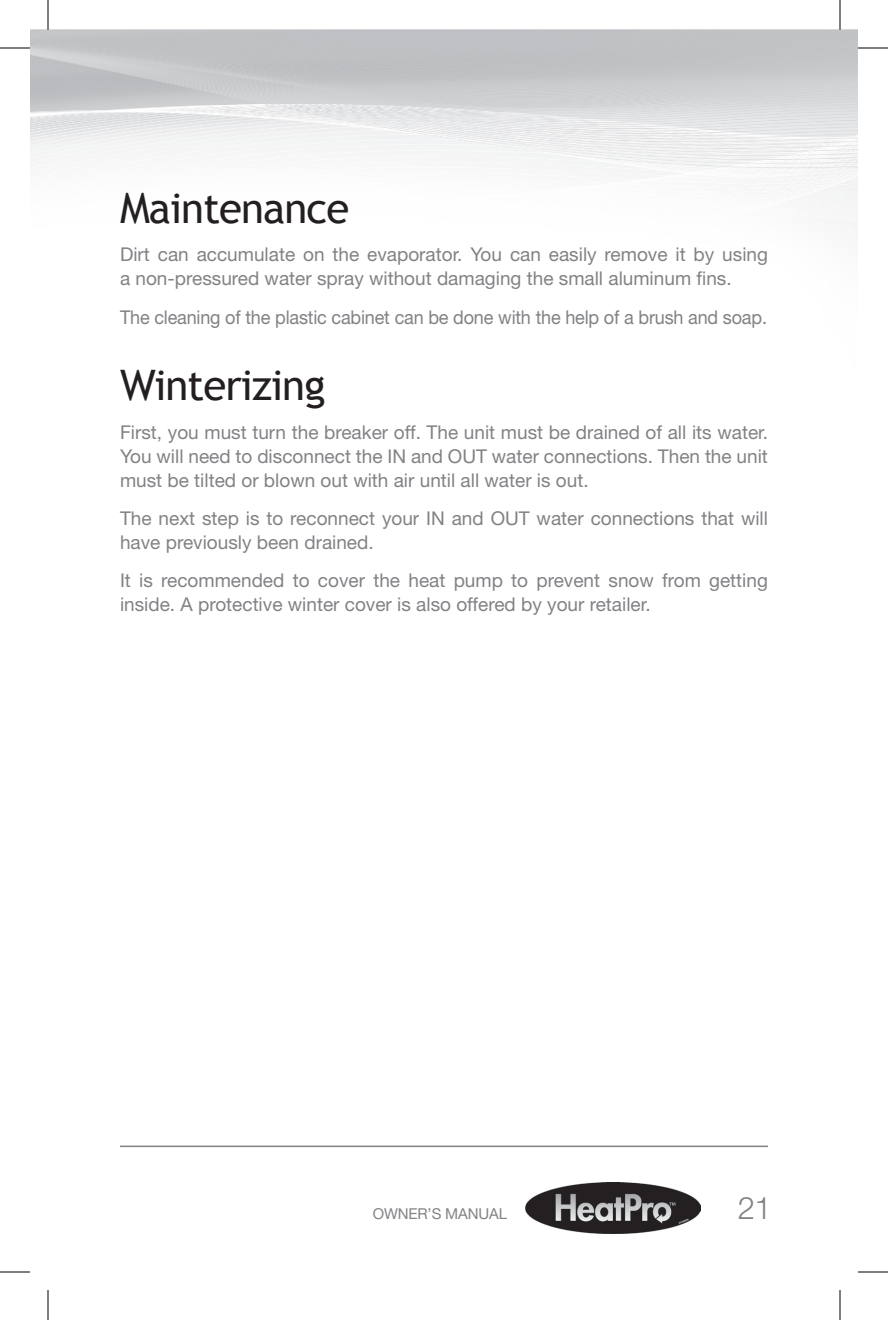
<style>
.page{position:relative;width:888px;height:1320px;background:#fff}
.page>*{position:absolute;margin:0;border:0;box-sizing:border-box;transform-origin:0 0}
.t1{font:42px "Trebuchet MS";letter-spacing:-.02em;color:#231f20}
.t2{font:300 31px "Helvetica Neue";color:#808285}
.t3{font:19px/24px "Helvetica Neue";color:#808285}
.t4{font:19px "Helvetica Neue";color:#808285;scale:.95 1}
.t5{font:15px "Helvetica Neue";letter-spacing:-.01em;color:#808285}
</style>
<div class="page">
<hr style="left:120px;top:1146px;width:648px;height:1px;background:#808285">
<img style="left:526px;top:1182px;width:174px;height:52px">
<hr style="left:0;top:48px;width:30px;height:1px;background:#000">
<hr style="left:858px;top:48px;width:30px;height:1px;background:#000">
<hr style="left:0;top:1272px;width:30px;height:1px;background:#000">
<hr style="left:858px;top:1272px;width:30px;height:1px;background:#000">
<hr style="left:48px;top:0;width:1px;height:30px;background:#000">
<hr style="left:48px;top:1290px;width:1px;height:30px;background:#000">
<hr style="left:840px;top:0;width:1px;height:30px;background:#000">
<hr style="left:840px;top:1290px;width:1px;height:30px;background:#000">
<h1 class="t1" style="left:120px;top:184px;width:231px">Maintenance</h1>
<p class="t3" style="left:120px;top:242px;width:650px">Dirt can accumulate on the evaporator. You can easily remove it by using a non-pressured water spray without damaging the small aluminum fins.</p>
<p class="t4" style="left:120px;top:306px;width:683px">The cleaning of the plastic cabinet can be done with the help of a brush and soap.</p>
<h1 class="t1" style="left:120px;top:361px;width:207px">Winterizing</h1>
<p class="t3" style="left:120px;top:420px;width:650px;text-align:justify">First, you must turn the breaker off. The unit must be drained of all its water.<br>You will need to disconnect the IN and OUT water connections. Then the unit must be tilted or blown out with air until all water is out.</p>
<p class="t3" style="left:120px;top:506px;width:650px">The next step is to reconnect your IN and OUT water connections that will have previously been drained.</p>
<p class="t3" style="left:120px;top:568px;width:649px">It is recommended to cover the heat pump to prevent snow from getting inside. A protective winter cover is also offered by your retailer.</p>
<p class="t5" style="left:373px;top:1204px;width:136px">OWNER’S MANUAL</p>
<h2 class="t2" style="left:738px;top:1189px;width:36px">21</h2>
</div>
